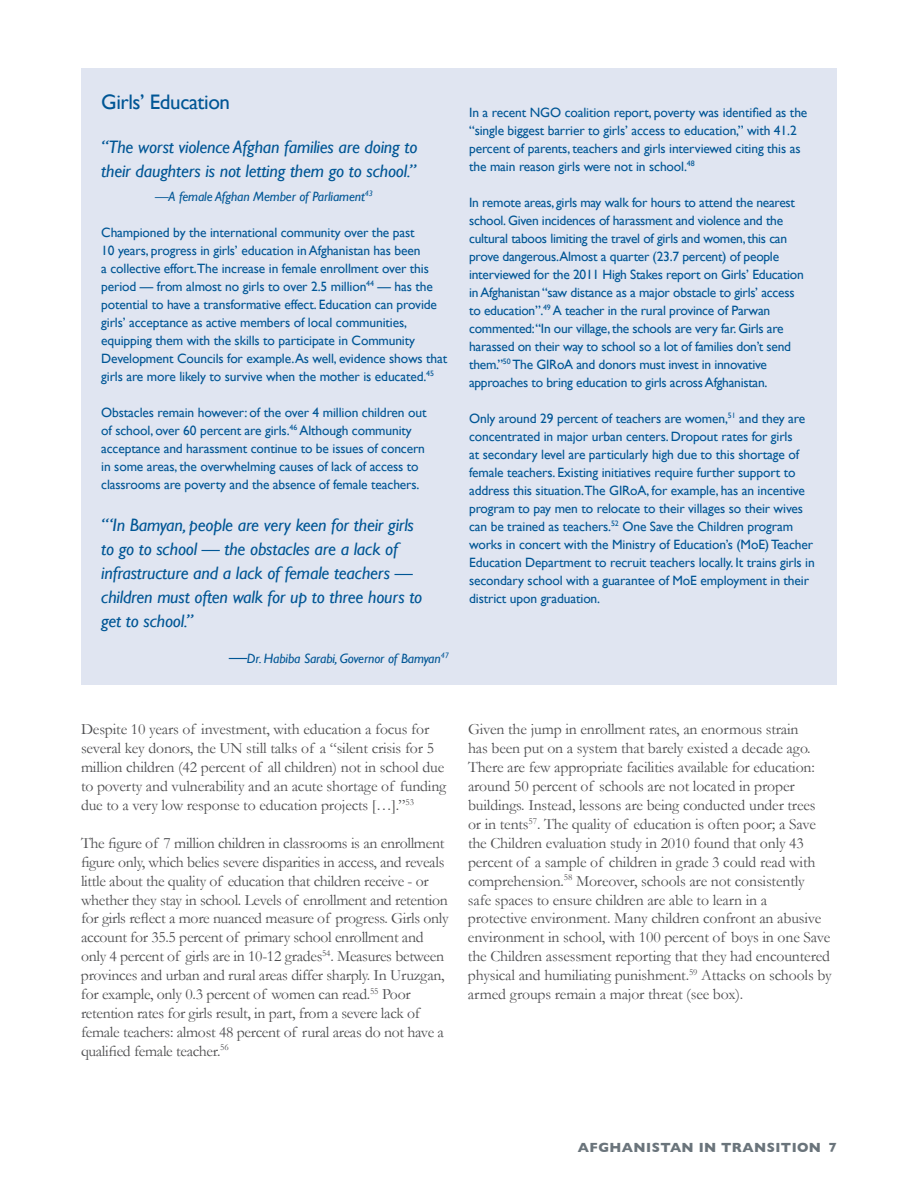
<style>
.page{position:relative;width:918px;height:1188px;background:#fff}
.page>*{position:absolute;margin:0;border:0;box-sizing:border-box;transform-origin:0 0}
.t1{font:21px "Gill Sans";letter-spacing:-.02em;color:#005695}
.t2{font:italic 18px/24px "Gill Sans";letter-spacing:-.01em;color:#005695}
.t3{font:15.75px/18.9px "Garamond";letter-spacing:-.01em;color:#4d4d4f}
.t4{font:13.5px/18px "Gill Sans";letter-spacing:-.01em;color:#005695}
.t5{font:italic 13.5px "Gill Sans";letter-spacing:-.01em;color:#005695}
.t6{font:700 13.5px "Gill Sans";letter-spacing:.03em;color:#6a747b}
.s1{font-size:18px}
</style>
<div class="page">
<div style="left:81px;top:68px;width:756px;height:617px;background:#e0e5f1"></div>
<h1 class="t1" style="left:101px;top:90px;width:130px">Girls’ Education</h1>
<h2 class="t2" style="left:101px;top:135px;width:318px">“The worst violence Afghan families are doing to their daughters is not letting them go to school.”</h2>
<p class="t5" style="left:155px;top:188px;width:219px">—A female Afghan Member of Parliament<sup>43</sup></p>
<p class="t4" style="left:101px;top:223px;width:348px">Championed by the international community over the past<br>10 years, progress in girls’ education in Afghanistan has been<br>a collective effort.The increase in female enrollment over this period — from almost no girls to over 2.5 million<sup>44</sup> — has the potential to have a transformative effect. Education can provide girls’ acceptance as active members of local communities, equipping them with the skills to participate in Community Development Councils for example.As well, evidence shows that girls are more likely to survive when the mother is educated.<sup>45</sup></p>
<p class="t4" style="left:101px;top:403px;width:327px">Obstacles remain however: of the over 4 million children out of school, over 60 percent are girls.<sup>46</sup> Although community acceptance and harassment continue to be issues of concern in some areas, the overwhelming causes of lack of access to classrooms are poverty and the absence of female teachers.</p>
<h2 class="t2" style="left:101px;top:513px;width:323px">“‘In Bamyan, people are very keen for their girls to go to school — the obstacles are a lack of infrastructure and a lack of female teachers — children must often walk for up to three hours to get to school.”</h2>
<p class="t5" style="left:229px;top:650px;width:221px"><span class="s1">—</span>Dr. Habiba Sarabi, Governor of Bamyan<sup>47</sup></p>
<p class="t4" style="left:469px;top:103px;width:340px">In a recent NGO coalition report, poverty was identified as the “single biggest barrier to girls’ access to education,” with 41.2 percent of parents, teachers and girls interviewed citing this as the main reason girls were not in school.<sup>48</sup></p>
<p class="t4" style="left:469px;top:193px;width:336px">In remote areas, girls may walk for hours to attend the nearest school. Given incidences of harassment and violence and the cultural taboos limiting the travel of girls and women, this can prove dangerous.Almost a quarter (23.7 percent) of people interviewed for the 2011 High Stakes report on Girls’ Education in Afghanistan “saw distance as a major obstacle to girls’ access to education”.<sup>49</sup> A teacher in the rural province of Parwan commented:“In our village, the schools are very far. Girls are harassed on their way to school so a lot of families don’t send them.”<sup>50</sup> The GIRoA and donors must invest in innovative approaches to bring education to girls across Afghanistan.</p>
<p class="t4" style="left:469px;top:409px;width:347px">Only around 29 percent of teachers are women,<sup>51</sup> and they are concentrated in major urban centers. Dropout rates for girls<br>at secondary level are particularly high due to this shortage of female teachers. Existing initiatives require further support to address this situation.The GIRoA, for example, has an incentive program to pay men to relocate to their villages so their wives can be trained as teachers.<sup>52</sup> One Save the Children program works in concert with the Ministry of Education’s (MoE) Teacher Education Department to recruit teachers locally. It trains girls in secondary school with a guarantee of MoE employment in their district upon graduation.</p>
<p class="t3" style="left:81px;top:720px;width:367px">Despite 10 years of investment, with education a focus for several key donors, the UN still talks of a “silent crisis for 5 million children (42 percent of all children) not in school due to poverty and vulnerability and an acute shortage of funding due to a very low response to education projects […].”<sup>53</sup></p>
<p class="t3" style="left:81px;top:833px;width:369px">The figure of 7 million children in classrooms is an enrollment figure only, which belies severe disparities in access, and reveals little about the quality of education that children receive - or whether they stay in school. Levels of enrollment and retention for girls reflect a more nuanced measure of progress. Girls only account for 35.5 percent of primary school enrollment and only 4 percent of girls are in 10-12 grades<sup>54</sup>. Measures between provinces and urban and rural areas differ sharply. In Uruzgan, for example, only 0.3 percent of women can read.<sup>55</sup> Poor retention rates for girls result, in part, from a severe lack of female teachers: almost 48 percent of rural areas do not have a qualified female teacher.<sup>56</sup></p>
<p class="t3" style="left:468px;top:720px;width:365px">Given the jump in enrollment rates, an enormous strain<br>has been put on a system that barely existed a decade ago.<br>There are few appropriate facilities available for education: around 50 percent of schools are not located in proper buildings. Instead, lessons are being conducted under trees or in tents<sup>57</sup>. The quality of education is often poor; a Save the Children evaluation study in 2010 found that only 43 percent of a sample of children in grade 3 could read with comprehension.<sup>58</sup> Moreover, schools are not consistently safe spaces to ensure children are able to learn in a<br>protective environment. Many children confront an abusive environment in school, with 100 percent of boys in one Save the Children assessment reporting that they had encountered physical and humiliating punishment.<sup>59</sup> Attacks on schools by armed groups remain a major threat (see box).</p>
<p class="t6" style="left:578px;top:1140px;width:23px">AFGH</p>
<p class="t6" style="left:622px;top:1140px;width:22px">ANIST</p>
<p class="t6" style="left:670px;top:1140px;width:95px">ANIN TRANSITION</p>
<p class="t6" style="left:829px;top:1140px;width:10px">7</p>
</div>
